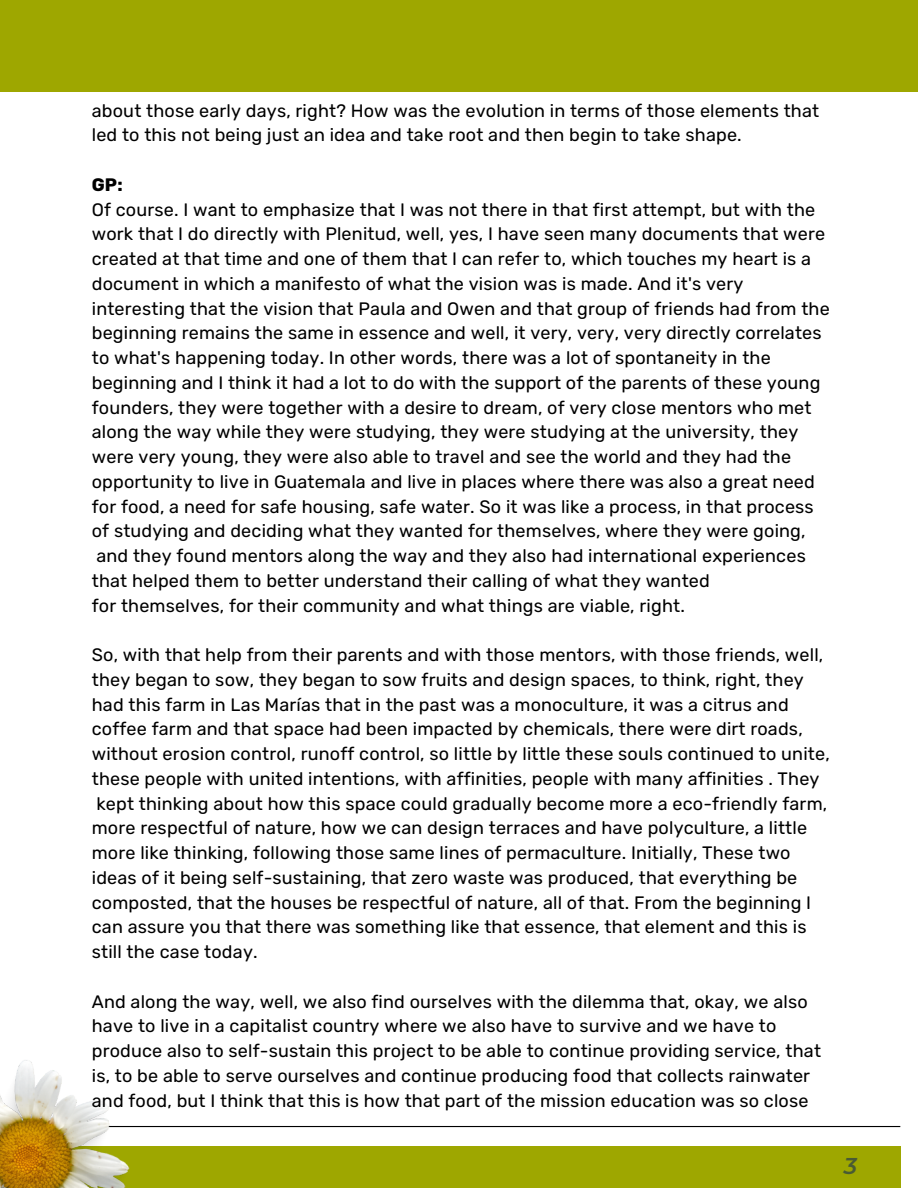
<style>
.page{position:relative;width:918px;height:1188px;background:#fff}
.page>*{position:absolute;margin:0;border:0;box-sizing:border-box;transform-origin:0 0}
.t1{font:italic 600 22.8px "Montserrat";color:#495b34}
.t2{font:18px/24.8px "Rubik";letter-spacing:.01em;color:#000}
.t3{font:700 18px "Rubik";color:#000}
</style>
<div class="page">
<div style="left:0;top:0;width:918px;height:92px;background:#9ea700"></div>
<div style="left:15px;top:1146px;width:886px;height:42px;background:#9ea700"></div>
<hr style="left:17px;top:1126px;width:883px;height:1px;background:#000">
<img style="left:0;top:1060px;width:129px;height:128px">
<p class="t2" style="left:92px;top:98px;width:729px">about those early days, right? How was the evolution in terms of those elements that led to this not being just an idea and take root and then begin to take shape.</p>
<p class="t3" style="left:92px;top:174px;width:32px">GP:</p>
<p class="t2" style="left:92px;top:197px;width:739px">Of course. I want to emphasize that I was not there in that first attempt, but with the work that I do directly with Plenitud, well, yes, I have seen many documents that were created at that time and one of them that I can refer to, which touches my heart is a document in which a manifesto of what the vision was is made. And it's very interesting that the vision that Paula and Owen and that group of friends had from the beginning remains the same in essence and well, it very, very, very directly correlates to what's happening today. In other words, there was a lot of spontaneity in the beginning and I think it had a lot to do with the support of the parents of these young founders, they were together with a desire to dream, of very close mentors who met along the way while they were studying, they were studying at the university, they were very young, they were also able to travel and see the world and they had the opportunity to live in Guatemala and live in places where there was also a great need for food, a need for safe housing, safe water. So it was like a process, in that process of studying and deciding what they wanted for themselves, where they were going, and they found mentors along the way and they also had international experiences</p>
<p class="t2" style="left:92px;top:568px;width:620px">that helped them to better understand their calling of what they wanted</p>
<p class="t2" style="left:92px;top:593px;width:595px">for themselves, for their community and what things are viable, right.</p>
<p class="t2" style="left:92px;top:643px;width:733px">So, with that help from their parents and with those mentors, with those friends, well, they began to sow, they began to sow fruits and design spaces, to think, right, they had this farm in Las Marías that in the past was a monoculture, it was a citrus and</p>
<p class="t2" style="left:92px;top:717px;width:740px">coffee farm and that space had been impacted by chemicals, there were dirt roads, without erosion control, runoff control, so little by little these souls continued to unite, these people with united intentions, with affinities, people with many affinities . They kept thinking about how this space could gradually become more a eco-friendly farm, more respectful of nature, how we can design terraces and have polyculture, a little more like thinking, following those same lines of permaculture. Initially, These two</p>
<p class="t2" style="left:92px;top:865px;width:721px">ideas of it being self-sustaining, that zero waste was produced, that everything be composted, that the houses be respectful of nature, all of that. From the beginning I can assure you that there was something like that essence, that element and this is still the case today.</p>
<p class="t2" style="left:92px;top:989px;width:731px">And along the way, well, we also find ourselves with the dilemma that, okay, we also have to live in a capitalist country where we also have to survive and we have to produce also to self-sustain this project to be able to continue providing service, that is, to be able to serve ourselves and continue producing food that collects rainwater and food, but I think that this is how that part of the mission education was so close</p>
<p class="t1" style="left:844px;top:1152px;width:15px">3</p>
</div>
